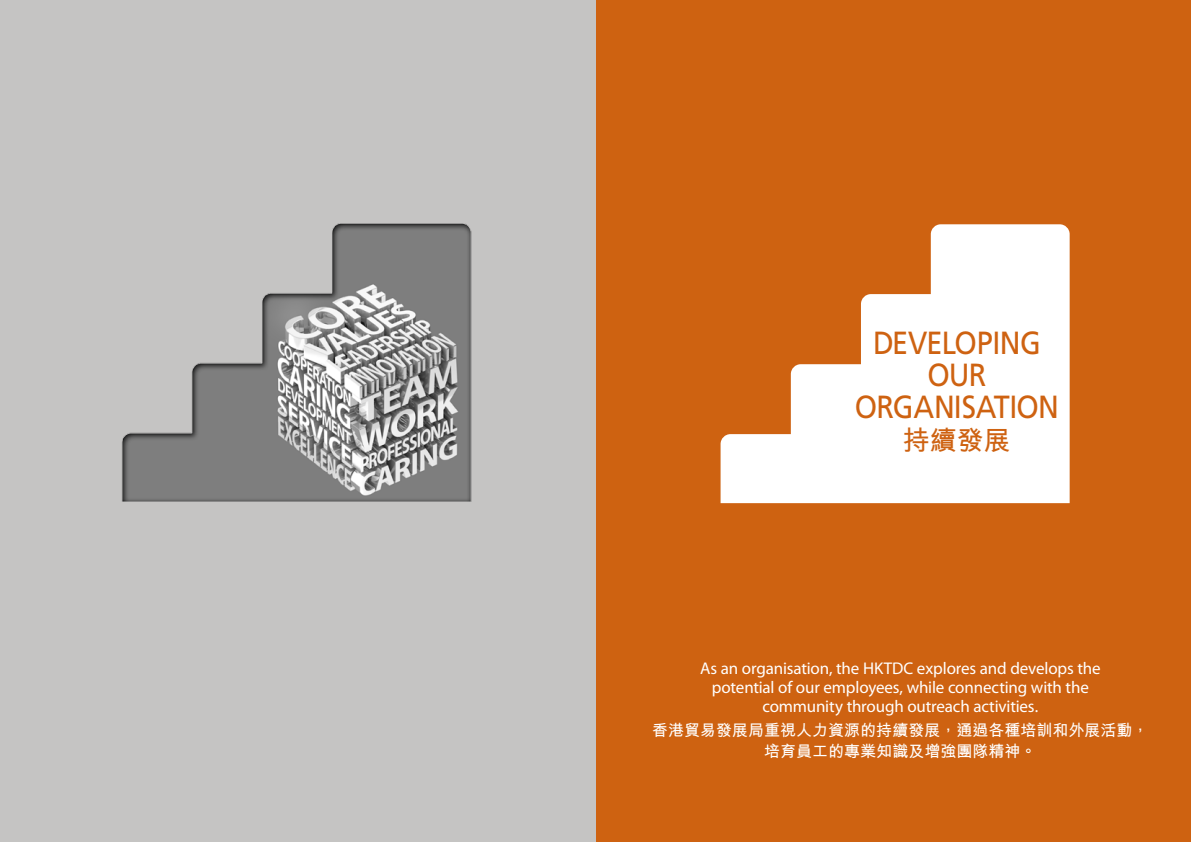
<style>
.page{position:relative;width:1191px;height:842px;background:#fff}
.page>*{position:absolute;margin:0;border:0;box-sizing:border-box;transform-origin:0 0}
.t1{font:32px/32px "Frutiger";letter-spacing:-.02em;color:#ce6211;text-align:center;scale:.9 1}
.t2{font:700 27px "M Hei HK";color:#ce6211}
.t3{font:17px/19px "Myriad Pro";letter-spacing:-.01em;color:#fff;text-align:center}
.t4{font:700 16px/21px "M Hei HK";color:#fff;text-align:center}
</style>
<div class="page">
<div style="left:595px;top:0;width:596px;height:842px;background:#ce6211"></div>
<svg style="left:720px;top:224px;width:349px;height:279px;fill:#fff"></svg>
<div style="left:0;top:0;width:595px;height:842px;background:#c5c4c3"></div>
<img style="left:122px;top:223px;width:350px;height:279px">
<h1 class="t1" style="left:873px;top:327px;width:150px">DEVELO PING<br>OUR</h1>
<h1 class="t1" style="left:854px;top:391px;width:21px">ORGANISA</h1>
<h1 class="t1" style="left:993px;top:391px;width:35px">TION</h1>
<h2 class="t2" style="left:903px;top:420px;width:109px">持續發展</h2>
<p class="t3" style="left:700px;top:659px;width:402px">As an organisation, the HKTDC explores and develops the potential of our employees, while connecting with the community through outreach activities.</p>
<p class="t4" style="left:652px;top:718px;width:497px">香港貿易發展局重視人力資源的持續發展，通過各種培訓和外展活動，培育員工的專業知識及增強團隊精神。</p>
</div>
